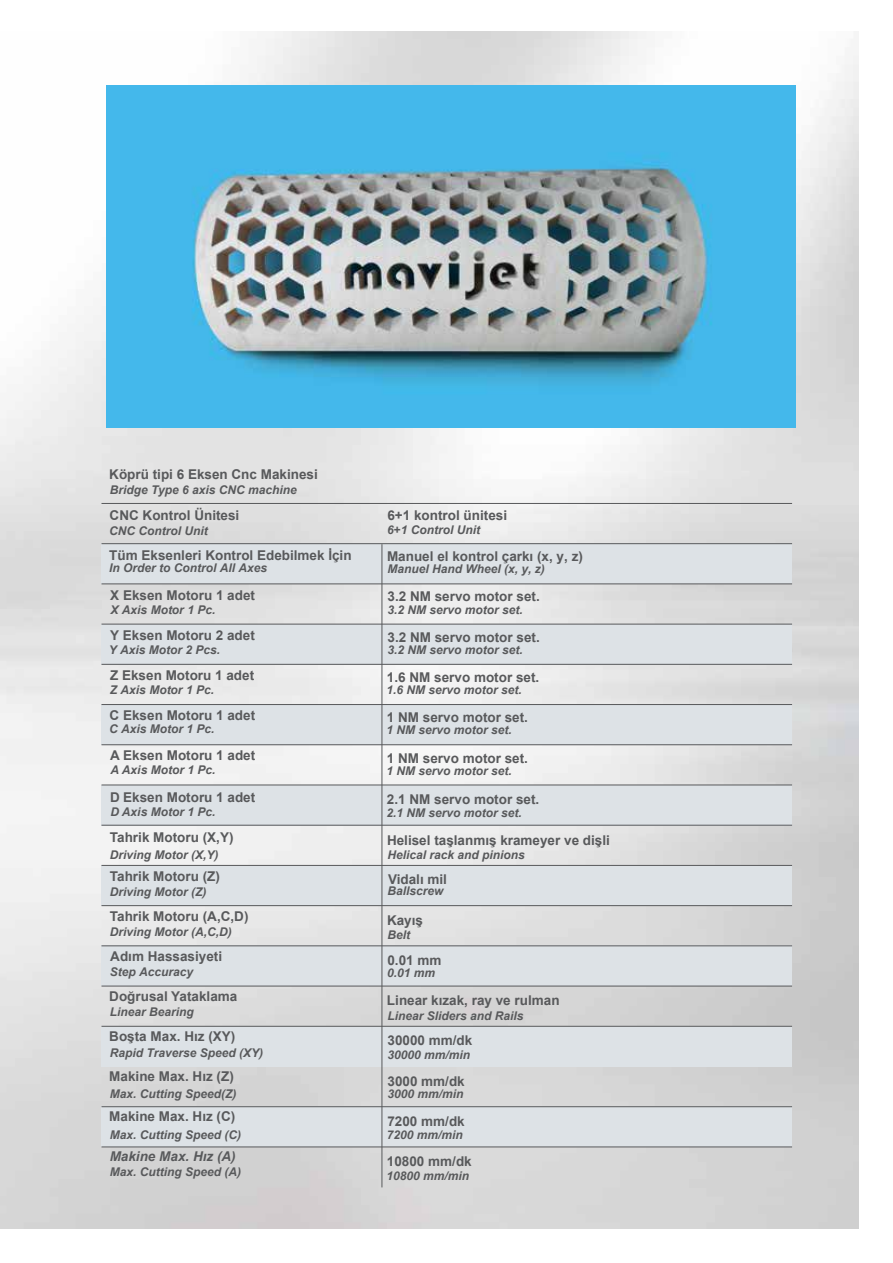
<style>
.page{position:relative;width:893px;height:1263px;background:#fff}
.page>*{position:absolute;margin:0;border:0;box-sizing:border-box;transform-origin:0 0}
.t1{font:700 13.5px "Arial";color:#58595b}
.t2{font:italic 700 13.5px "Arial";color:#58595b}
.t3{font:italic 700 12px "Arial";color:#58595b}
</style>
<div class="page">
<img style="left:0;top:32px;width:859px;height:1197px">
<div style="left:101px;top:1107px;width:691px;height:40px;background:#dde2e6"></div>
<div style="left:101px;top:1026px;width:691px;height:40px;background:#dde2e6"></div>
<div style="left:101px;top:946px;width:691px;height:40px;background:#dde2e6"></div>
<div style="left:101px;top:865px;width:691px;height:41px;background:#dde2e6"></div>
<div style="left:101px;top:785px;width:691px;height:40px;background:#dde2e6"></div>
<div style="left:101px;top:704px;width:691px;height:41px;background:#dde2e6"></div>
<div style="left:101px;top:624px;width:691px;height:40px;background:#dde2e6"></div>
<div style="left:101px;top:544px;width:691px;height:40px;background:#dde2e6"></div>
<hr style="left:101px;top:503px;width:691px;height:1px;background:#58595b">
<hr style="left:101px;top:543px;width:691px;height:1px;background:#58595b">
<hr style="left:101px;top:584px;width:691px;height:1px;background:#58595b">
<hr style="left:101px;top:624px;width:691px;height:1px;background:#58595b">
<hr style="left:101px;top:664px;width:691px;height:1px;background:#58595b">
<hr style="left:101px;top:704px;width:691px;height:1px;background:#58595b">
<hr style="left:101px;top:744px;width:691px;height:1px;background:#58595b">
<hr style="left:101px;top:785px;width:691px;height:1px;background:#58595b">
<hr style="left:101px;top:825px;width:691px;height:1px;background:#58595b">
<hr style="left:101px;top:865px;width:691px;height:1px;background:#58595b">
<hr style="left:101px;top:905px;width:691px;height:1px;background:#58595b">
<hr style="left:101px;top:945px;width:691px;height:1px;background:#58595b">
<hr style="left:101px;top:986px;width:691px;height:1px;background:#58595b">
<hr style="left:101px;top:1026px;width:691px;height:1px;background:#58595b">
<hr style="left:101px;top:1106px;width:691px;height:1px;background:#58595b">
<hr style="left:101px;top:1147px;width:691px;height:1px;background:#58595b">
<hr style="left:382px;top:544px;width:1px;height:643px;background:#58595b">
<img style="left:106px;top:85px;width:689px;height:342px">
<img style="left:0;top:772px;width:9px;height:432px">
<p class="t1" style="left:109px;top:466px;width:210px">Köprü tipi 6 Eksen Cnc Makinesi</p>
<p class="t3" style="left:110px;top:483px;width:188px">Bridge Type 6 axis CNC machine</p>
<p class="t1" style="left:110px;top:508px;width:131px">CNC Kontrol Ünitesi</p>
<p class="t3" style="left:109px;top:524px;width:100px">CNC Control Unit</p>
<p class="t1" style="left:109px;top:548px;width:244px">Tüm Eksenleri Kontrol Edebilmek İçin</p>
<p class="t3" style="left:109px;top:561px;width:160px">In Order to Control All Axes</p>
<p class="t1" style="left:110px;top:588px;width:146px">X Eksen Motoru 1 adet</p>
<p class="t3" style="left:111px;top:603px;width:106px">X Axis Motor 1 Pc.</p>
<p class="t1" style="left:110px;top:628px;width:146px">Y Eksen Motoru 2 adet</p>
<p class="t3" style="left:109px;top:643px;width:113px">Y Axis Motor 2 Pcs.</p>
<p class="t1" style="left:110px;top:668px;width:146px">Z Eksen Motoru 1 adet</p>
<p class="t3" style="left:110px;top:683px;width:106px">Z Axis Motor 1 Pc.</p>
<p class="t1" style="left:110px;top:708px;width:147px">C Eksen Motoru 1 adet</p>
<p class="t3" style="left:109px;top:722px;width:107px">C Axis Motor 1 Pc.</p>
<p class="t1" style="left:110px;top:748px;width:147px">A Eksen Motoru 1 adet</p>
<p class="t3" style="left:110px;top:763px;width:106px">A Axis Motor 1 Pc.</p>
<p class="t1" style="left:110px;top:789px;width:147px">D Eksen Motoru 1 adet</p>
<p class="t3" style="left:110px;top:804px;width:106px">D Axis Motor 1 Pc.</p>
<p class="t1" style="left:110px;top:830px;width:125px">Tahrik Motoru (X,Y)</p>
<p class="t3" style="left:110px;top:847px;width:110px">Driving Motor (X,Y)</p>
<p class="t1" style="left:110px;top:869px;width:111px">Tahrik Motoru (Z)</p>
<p class="t3" style="left:110px;top:885px;width:98px">Driving Motor (Z)</p>
<p class="t1" style="left:110px;top:909px;width:140px">Tahrik Motoru (A,C,D)</p>
<p class="t3" style="left:110px;top:925px;width:123px">Driving Motor (A,C,D)</p>
<p class="t1" style="left:110px;top:948px;width:113px">Adım Hassasiyeti</p>
<p class="t3" style="left:110px;top:965px;width:85px">Step Accuracy</p>
<p class="t1" style="left:109px;top:989px;width:130px">Doğrusal Yataklama</p>
<p class="t3" style="left:110px;top:1005px;width:86px">Linear Bearing</p>
<p class="t1" style="left:109px;top:1029px;width:128px">Boşta Max. Hız (XY)</p>
<p class="t3" style="left:110px;top:1046px;width:155px">Rapid Traverse Speed (XY)</p>
<p class="t1" style="left:109px;top:1069px;width:126px">Makine Max. Hız (Z)</p>
<p class="t3" style="left:110px;top:1087px;width:128px">Max. Cutting Speed(Z)</p>
<p class="t1" style="left:109px;top:1109px;width:128px">Makine Max. Hız (C)</p>
<p class="t3" style="left:110px;top:1128px;width:133px">Max. Cutting Speed (C)</p>
<p class="t2" style="left:110px;top:1149px;width:128px">Makine Max. Hız (A)</p>
<p class="t3" style="left:110px;top:1165px;width:133px">Max. Cutting Speed (A)</p>
<p class="t1" style="left:387px;top:508px;width:121px">6+1 kontrol ünitesi</p>
<p class="t3" style="left:387px;top:523px;width:95px">6+1 Control Unit</p>
<p class="t1" style="left:387px;top:548px;width:197px">Manuel el kontrol çarkı (x, y, z)</p>
<p class="t3" style="left:388px;top:562px;width:159px">Manuel Hand Wheel (x, y, z)</p>
<p class="t1" style="left:387px;top:589px;width:154px">3.2 NM servo motor set.</p>
<p class="t3" style="left:387px;top:603px;width:137px">3.2 NM servo motor set.</p>
<p class="t1" style="left:387px;top:629px;width:154px">3.2 NM servo motor set.</p>
<p class="t3" style="left:387px;top:643px;width:137px">3.2 NM servo motor set.</p>
<p class="t1" style="left:387px;top:670px;width:154px">1.6 NM servo motor set.</p>
<p class="t3" style="left:387px;top:683px;width:137px">1.6 NM servo motor set.</p>
<p class="t1" style="left:387px;top:710px;width:143px">1 NM servo motor set.</p>
<p class="t3" style="left:387px;top:723px;width:127px">1 NM servo motor set.</p>
<p class="t1" style="left:387px;top:750px;width:143px">1 NM servo motor set.</p>
<p class="t3" style="left:387px;top:764px;width:127px">1 NM servo motor set.</p>
<p class="t1" style="left:387px;top:792px;width:154px">2.1 NM servo motor set.</p>
<p class="t3" style="left:387px;top:806px;width:137px">2.1 NM servo motor set.</p>
<p class="t1" style="left:387px;top:833px;width:224px">Helisel taşlanmış krameyer ve dişli</p>
<p class="t3" style="left:387px;top:848px;width:139px">Helical rack and pinions</p>
<p class="t1" style="left:388px;top:871px;width:61px">Vidalı mil</p>
<p class="t3" style="left:388px;top:884px;width:58px">Ballscrew</p>
<p class="t1" style="left:387px;top:912px;width:38px">Kayış</p>
<p class="t3" style="left:388px;top:928px;width:24px">Belt</p>
<p class="t1" style="left:387px;top:952px;width:56px">0.01 mm</p>
<p class="t3" style="left:387px;top:966px;width:50px">0.01 mm</p>
<p class="t1" style="left:387px;top:992px;width:174px">Linear kızak, ray ve rulman</p>
<p class="t3" style="left:387px;top:1009px;width:138px">Linear Sliders and Rails</p>
<p class="t1" style="left:387px;top:1033px;width:86px">30000 mm/dk</p>
<p class="t3" style="left:387px;top:1048px;width:84px">30000 mm/min</p>
<p class="t1" style="left:387px;top:1073px;width:79px">3000 mm/dk</p>
<p class="t3" style="left:387px;top:1087px;width:78px">3000 mm/min</p>
<p class="t1" style="left:387px;top:1114px;width:79px">7200 mm/dk</p>
<p class="t3" style="left:387px;top:1128px;width:78px">7200 mm/min</p>
<p class="t1" style="left:387px;top:1154px;width:86px">10800 mm/dk</p>
<p class="t3" style="left:387px;top:1169px;width:84px">10800 mm/min</p>
</div>
